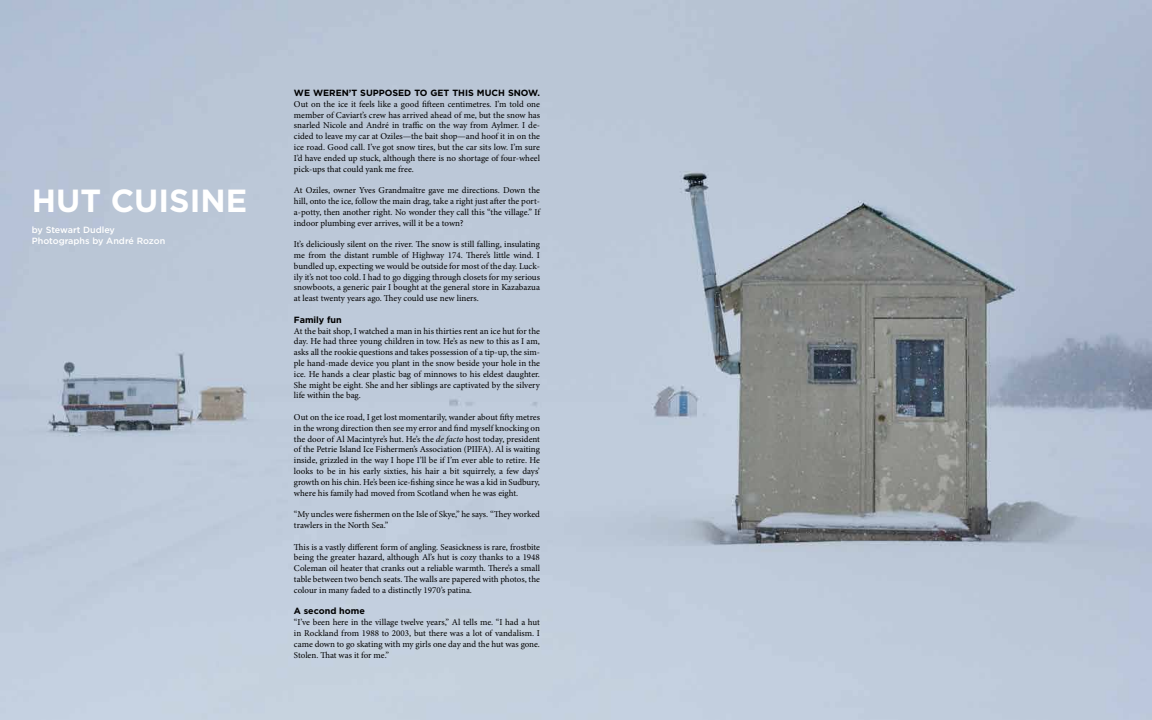
<style>
.page{position:relative;width:1152px;height:720px;background:#fff}
.page>*{position:absolute;margin:0;border:0;box-sizing:border-box;transform-origin:0 0}
.t1{font:700 32px "Gotham";color:#fff}
.t2{font:9px/10.8px "Minion Pro";letter-spacing:-.005em;color:#000;text-align:justify}
.t3{font:700 9px "Gotham";color:#000}
.t4{font:500 9px/10.8px "Gotham";color:#fff}
.s1{font-style:italic}
</style>
<div class="page">
<img style="left:0;top:0;width:1152px;height:720px">
<h1 class="t1" style="left:32px;top:179px;width:217px">HUT CUISINE</h1>
<p class="t4" style="left:32px;top:225px;width:135px">by Stewart Dudley<br>Photographs by André Rozon</p>
<p class="t3" style="left:294px;top:87px;width:247px">WE WEREN’T SUPPOSED TO GET THIS MUCH SNOW.</p>
<p class="t2" style="left:294px;top:99px;width:248px">Out on the ice it feels like a good fifteen centimetres. I’m told one member of Caviart’s crew has arrived ahead of me, but the snow has snarled Nicole and André in traffic on the way from Aylmer. I de&shy;cided to leave my car at Oziles—the bait shop—and hoof it in on the ice road. Good call. I’ve got snow tires, but the car sits low. I’m sure I’d have ended up stuck, although there is no shortage of four-wheel pick-ups that could yank me free.</p>
<p class="t2" style="left:294px;top:185px;width:248px">At Oziles, owner Yves Grandmaître gave me directions. Down the hill, onto the ice, follow the main drag, take a right just after the port&shy;a-potty, then another right. No wonder they call this “the village.” If indoor plumbing ever arrives, will it be a town?</p>
<p class="t2" style="left:294px;top:239px;width:248px">It’s deliciously silent on the river. The snow is still falling, insulating me from the distant rumble of Highway 174. There’s little wind. I bundled up, expecting we would be outside for most of the day. Luck&shy;ily it’s not too cold. I had to go digging through closets for my serious snowboots, a generic pair I bought at the general store in Kazabazua at least twenty years ago. They could use new liners.</p>
<p class="t3" style="left:294px;top:314px;width:49px">Family fun</p>
<p class="t2" style="left:294px;top:325px;width:248px">At the bait shop, I watched a man in his thirties rent an ice hut for the day. He had three young children in tow. He’s as new to this as I am, asks all the rookie questions and takes possession of a tip-up, the sim&shy;ple hand-made device you plant in the snow beside your hole in the ice. He hands a clear plastic bag of minnows to his eldest daughter.<br>She might be eight. She and her siblings are captivated by the silvery life within the bag.</p>
<p class="t2" style="left:294px;top:412px;width:248px">Out on the ice road, I get lost momentarily, wander about fifty metres in the wrong direction then see my error and find myself knocking on the door of Al Macintyre’s hut. He’s the <span class="s1">de facto</span> host today, president of the Petrie Island Ice Fishermen’s Association (PIIFA). Al is waiting inside, grizzled in the way I hope I’ll be if I’m ever able to retire. He looks to be in his early sixties, his hair a bit squirrely, a few days’ growth on his chin. He’s been ice-fishing since he was a kid in Sudbury, where his family had moved from Scotland when he was eight.</p>
<p class="t2" style="left:294px;top:509px;width:248px">“My uncles were fishermen on the Isle of Skye,” he says. “They worked trawlers in the North Sea.”</p>
<p class="t2" style="left:294px;top:541px;width:248px">This is a vastly different form of angling. Seasickness is rare, frostbite being the greater hazard, although Al’s hut is cozy thanks to a 1948<br>Coleman oil heater that cranks out a reliable warmth. There’s a small table between two bench seats. The walls are papered with photos, the colour in many faded to a distinctly 1970’s patina.</p>
<p class="t3" style="left:294px;top:605px;width:72px">A second home</p>
<p class="t2" style="left:294px;top:617px;width:248px">“I’ve been here in the village twelve years,” Al tells me. “I had a hut in Rockland from 1988 to 2003, but there was a lot of vandalism. I came down to go skating with my girls one day and the hut was gone.<br>Stolen. That was it for me.”</p>
</div>
